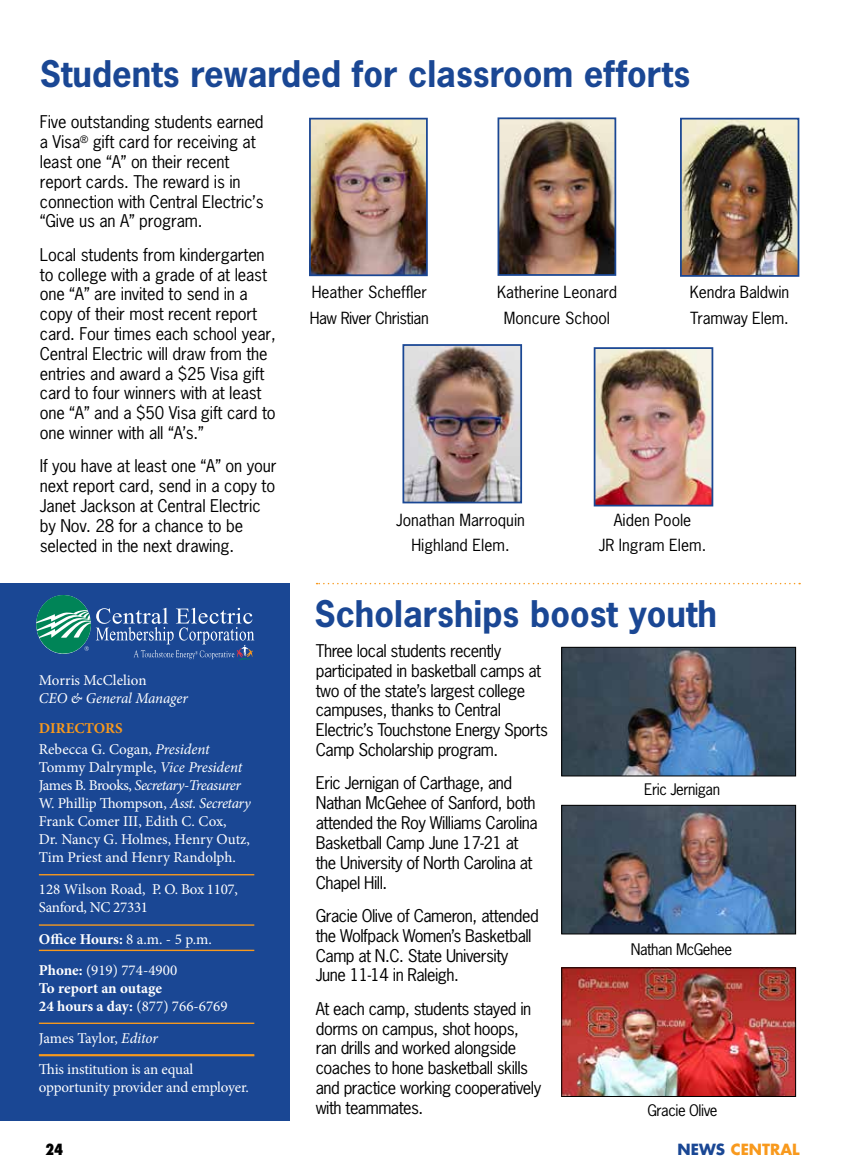
<style>
.page{position:relative;width:851px;height:1175px;background:#fff}
.page>*{position:absolute;margin:0;border:0;box-sizing:border-box;transform-origin:0 0}
.t1{font:700 34.5px "News Gothic";color:#1a4794}
.t2{font:16.5px/19.8px "News Gothic";letter-spacing:-.03em;color:#000}
.t3{font:16.5px/19.8px "News Gothic";letter-spacing:-.01em;color:#000}
.t4{font:15.75px/25.7px "News Gothic";color:#000;text-align:center}
.t5{font:15.75px/25.7px "News Gothic";letter-spacing:-.03em;color:#000}
.t6{font:15px/18px "Minion Pro";letter-spacing:-.005em;color:#fff}
.t7{font:700 15px/18px "Minion Pro";letter-spacing:-.005em;color:#fff}
.t8{font:15px "News Gothic";letter-spacing:-.03em;color:#000}
.t9{font:italic 15px "Minion Pro";letter-spacing:-.005em;color:#fff}
.t10{font:700 15px "Futura";color:#f8991d}
.t11{font:800 condensed 15px "Futura";color:#000}
.s1{font-weight:700;color:#f8991d}
.s2{font-style:italic}
.s3{font-weight:700}
.s4{font-weight:400}
.s5{color:#1a4794}
</style>
<div class="page">
<div style="left:0;top:583px;width:290px;height:537px;background:#1a4794"></div>
<hr style="left:39px;top:874px;width:215px;height:1px;background:#f8991d">
<hr style="left:39px;top:924px;width:215px;height:1px;background:#f8991d">
<hr style="left:39px;top:949px;width:215px;height:2px;background:#f8991d">
<hr style="left:39px;top:1022px;width:215px;height:2px;background:#f8991d">
<hr style="left:39px;top:1054px;width:215px;height:2px;background:#f8991d">
<svg style="left:36px;top:595px;width:218px;height:66px"></svg>
<svg style="left:316px;top:583px;width:484px;height:1px"></svg>
<img style="left:312px;top:121px;width:113px;height:152px">
<div style="left:309px;top:118px;width:119px;height:158px;border:2px solid #1a4794"></div>
<img style="left:500px;top:120px;width:113px;height:153px">
<div style="left:497px;top:117px;width:119px;height:159px;border:2px solid #1a4794"></div>
<img style="left:683px;top:121px;width:113px;height:153px">
<div style="left:680px;top:118px;width:119px;height:159px;border:2px solid #1a4794"></div>
<img style="left:405px;top:347px;width:114px;height:153px">
<div style="left:402px;top:344px;width:120px;height:159px;border:2px solid #1a4794"></div>
<img style="left:596px;top:350px;width:114px;height:153px">
<div style="left:593px;top:347px;width:120px;height:159px;border:2px solid #1a4794"></div>
<img style="left:563px;top:649px;width:231px;height:125px">
<div style="left:561px;top:647px;width:235px;height:129px;border:1px solid #000"></div>
<img style="left:563px;top:807px;width:231px;height:125px">
<div style="left:561px;top:805px;width:235px;height:129px;border:1px solid #000"></div>
<img style="left:563px;top:969px;width:231px;height:125px">
<div style="left:561px;top:967px;width:235px;height:129px;border:1px solid #000"></div>
<h1 class="t1" style="left:40px;top:51px;width:651px">Students rewarded for classroom efforts</h1>
<p class="t3" style="left:40px;top:112px;width:225px">Five outstanding students earned a Visa<sup>®</sup> gift card for receiving at least one “A” on their recent report cards. The reward is in connection with Central Electric’s “Give us an A” program.</p>
<p class="t3" style="left:40px;top:244px;width:237px">Local students from kindergarten to college with a grade of at least one “A” are invited to send in a copy of their most recent report card. Four times each school year,<br>Central Electric will draw from the entries and award a $25 Visa gift card to four winners with at least one “A” and a $50 Visa gift card to one winner with all “A’s.”</p>
<p class="t3" style="left:40px;top:456px;width:238px">If you have at least one “A” on your next report card, send in a copy to<br>Janet Jackson at Central Electric by Nov. 28 for a chance to be selected in the next drawing.</p>
<p class="t5" style="left:310px;top:279px;width:120px">Heather Scheffler<br>Haw River Christian</p>
<p class="t4" style="left:497px;top:279px;width:121px">Katherine Leonard<br>Moncure School</p>
<p class="t4" style="left:689px;top:279px;width:101px;text-align:left">Kendra Baldwin<br>Tramway Elem.</p>
<p class="t4" style="left:396px;top:507px;width:130px">Jonathan Marroquin<br>Highland Elem.</p>
<p class="t4" style="left:599px;top:507px;width:109px">Aiden Poole<br>JR Ingram Elem.</p>
<p class="t6" style="left:39px;top:671px;width:109px">Morris McClelion</p>
<p class="t9" style="left:39px;top:688px;width:151px">CEO &amp; General Manager</p>
<p class="t6" style="left:39px;top:718px;width:172px;line-height:21px"><span class="s1">DIRECTORS<br></span>Rebecca G. Cogan, <span class="s2">President</span></p>
<p class="t6" style="left:39px;top:758px;width:213px">Tommy Dalrymple, <span class="s2">Vice President </span>James B. Brooks, <span class="s2">Secretary-Treasurer </span>W. Phillip Thompson, <span class="s2">Asst. Secretary </span>Frank Comer III, Edith C. Cox,<br>Dr. Nancy G. Holmes, Henry Outz, Tim Priest and Henry Randolph.</p>
<p class="t6" style="left:39px;top:880px;width:200px">128 Wilson Road, P. O. Box 1107,<br>Sanford, NC 27331</p>
<p class="t6" style="left:39px;top:923px;width:174px;line-height:31.5px"><span class="s3">Office Hours:</span> 8 a.m. - 5 p.m.<br><span class="s3">Phone:</span> (919) 774-4900</p>
<p class="t7" style="left:39px;top:979px;width:190px">To report an outage<br>24 hours a day: <span class="s4">(877) 766-6769</span></p>
<p class="t6" style="left:39px;top:1022px;width:156px;line-height:31.5px">James Taylor, <span class="s2">Editor<br></span>This institution is an equal</p>
<p class="t6" style="left:39px;top:1078px;width:211px">opportunity provider and employer.</p>
<p class="t11" style="left:45px;top:1139px;width:20px">24</p>
<h1 class="t1" style="left:314px;top:590px;width:404px">Scholarships boost youth</h1>
<p class="t2" style="left:316px;top:640px;width:233px">Three local students recently participated in basketball camps at two of the state’s largest college campuses, thanks to Central<br>Electric’s Touchstone Energy Sports<br>Camp Scholarship program.</p>
<p class="t2" style="left:316px;top:773px;width:223px">Eric Jernigan of Carthage, and<br>Nathan McGehee of Sanford, both attended the Roy Williams Carolina<br>Basketball Camp June 17-21 at the University of North Carolina at<br>Chapel Hill.</p>
<p class="t2" style="left:316px;top:905px;width:224px">Gracie Olive of Cameron, attended the Wolfpack Women’s Basketball<br>Camp at N.C. State University<br>June 11-14 in Raleigh.</p>
<p class="t2" style="left:316px;top:998px;width:227px">At each camp, students stayed in dorms on campus, shot hoops, ran drills and worked alongside coaches to hone basketball skills and practice working cooperatively with teammates.</p>
<p class="t8" style="left:644px;top:780px;width:77px">Eric Jernigan</p>
<p class="t8" style="left:631px;top:939px;width:103px">Nathan McGehee</p>
<p class="t8" style="left:647px;top:1100px;width:72px">Gracie Olive</p>
<p class="t10" style="left:677px;top:1138px;width:123px"><span class="s5">NEWS</span> CENTRAL</p>
</div>
